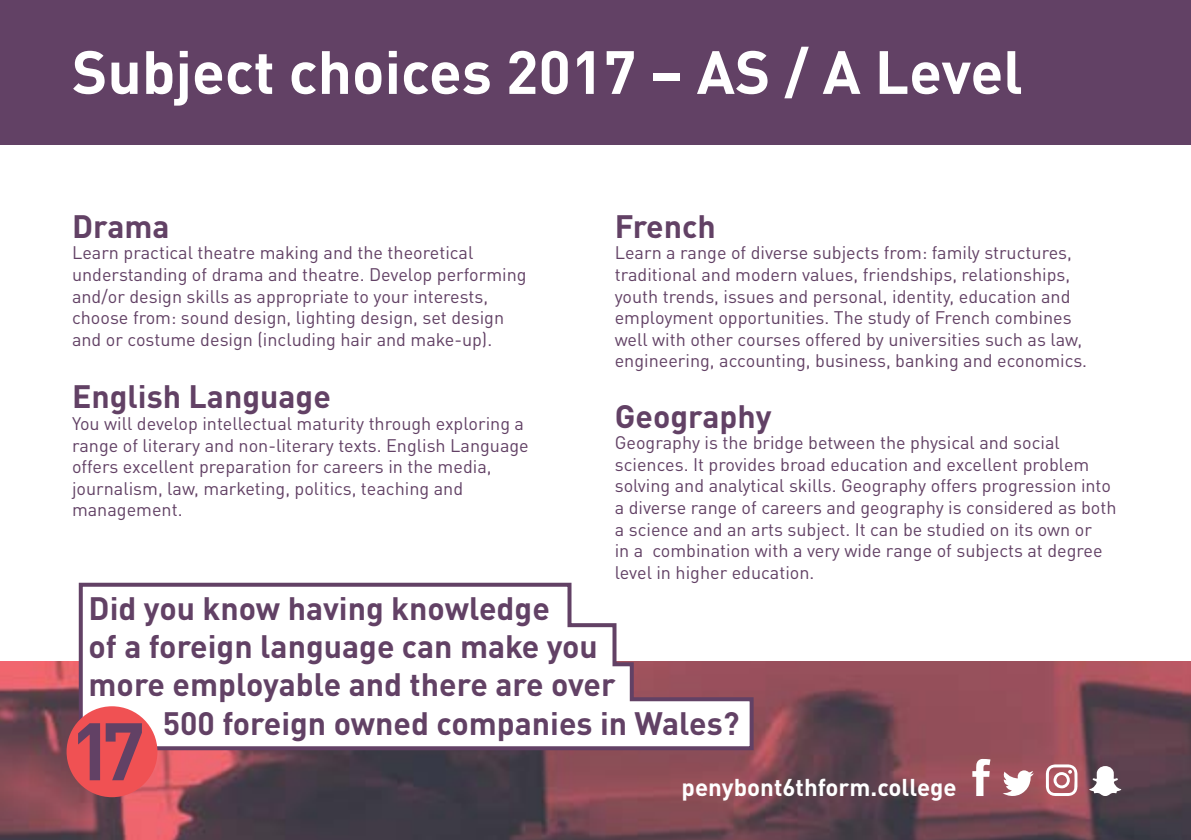
<style>
.page{position:relative;width:1191px;height:840px;background:#fff}
.page>*{position:absolute;margin:0;border:0;box-sizing:border-box;transform-origin:0 0}
.t1{font:700 60px "DINOT";color:#fff}
.t2{font:700 32px "DINOT";color:#624165}
.t3{font:700 24px "DINOT";color:#fff}
.t4{font:18px/21.6px "DINOT";color:#624165}
</style>
<div class="page">
<img style="left:0;top:661px;width:1191px;height:178px">
<svg style="left:77px;top:582px;width:678px;height:169px"></svg>
<div style="left:0;top:0;width:1191px;height:144px;background:#624165"></div>
<svg style="left:1089px;top:765px;width:32px;height:30px"></svg>
<svg style="left:972px;top:758px;width:18px;height:37px"></svg>
<svg style="left:1002px;top:770px;width:32px;height:29px"></svg>
<svg style="left:1046px;top:764px;width:31px;height:31px"></svg>
<div style="left:68px;top:706px;width:88px;height:89px;background:#f05153;border-radius:50%"></div>
<div style="left:67px;top:705px;width:90px;height:91px;border:2px solid #f05153;border-radius:50%"></div>
<svg style="left:78px;top:722px;width:22px;height:57px"></svg>
<svg style="left:106px;top:723px;width:36px;height:56px"></svg>
<h1 class="t1" style="left:72px;top:33px;width:952px">Subject choices 2017 – AS / A Level</h1>
<h2 class="t2" style="left:72px;top:205px;width:99px">Drama</h2>
<p class="t4" style="left:72px;top:241px;width:456px">Learn practical theatre making and the theoretical understanding of drama and theatre. Develop performing and/or design skills as appropriate to your interests, choose from: sound design, lighting design, set design and or costume design (including hair and make-up).</p>
<h2 class="t2" style="left:72px;top:375px;width:260px">English Language</h2>
<p class="t4" style="left:72px;top:412px;width:458px">You will develop intellectual maturity through exploring a range of literary and non-literary texts. English Language offers excellent preparation for careers in the media, journalism, law, marketing, politics, teaching and management.</p>
<h2 class="t2" style="left:615px;top:205px;width:103px">French</h2>
<p class="t4" style="left:615px;top:241px;width:474px">Learn a range of diverse subjects from: family structures, traditional and modern values, friendships, relationships, youth trends, issues and personal, identity, education and employment opportunities. The study of French combines well with other courses offered by universities such as law, engineering, accounting, business, banking and economics.</p>
<h2 class="t2" style="left:615px;top:395px;width:158px">Geography</h2>
<p class="t4" style="left:615px;top:431px;width:503px">Geography is the bridge between the physical and social sciences. It provides broad education and excellent problem solving and analytical skills. Geography offers progression into a diverse range of careers and geography is considered as both a science and an arts subject. It can be studied on its own or<br>in a combination with a very wide range of subjects at degree level in higher education.</p>
<h2 class="t2" style="left:89px;top:586px;width:463px">Did you know having knowledge</h2>
<h2 class="t2" style="left:89px;top:625px;width:511px">of a foreign language can make you</h2>
<h2 class="t2" style="left:89px;top:663px;width:528px">more employable and there are over</h2>
<h2 class="t2" style="left:163px;top:702px;width:578px">500 foreign owned companies in Wales?</h2>
<h3 class="t3" style="left:681px;top:771px;width:276px">penybont6thform.college</h3>
</div>
